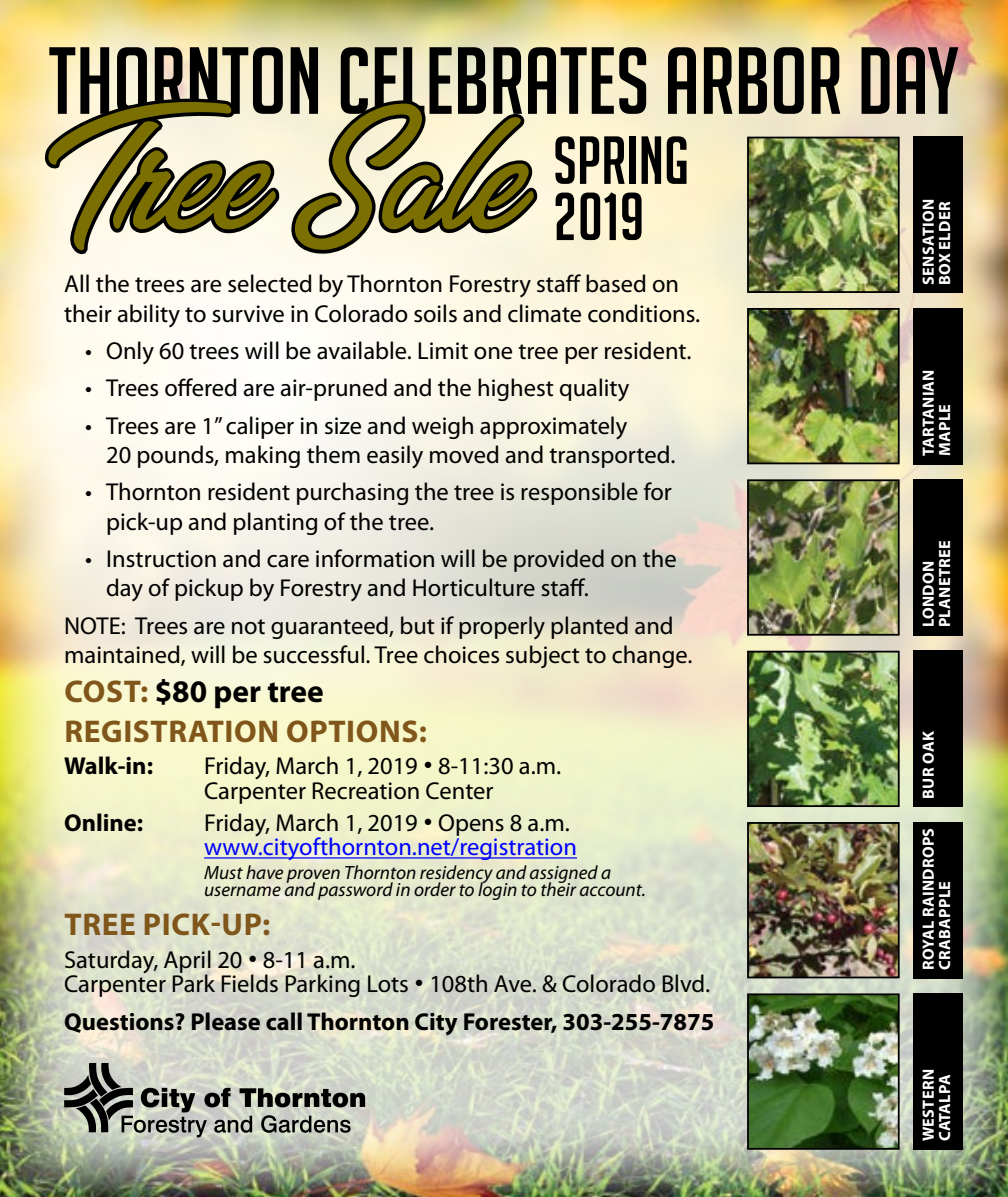
<style>
.page{position:relative;width:1008px;height:1197px;background:#fff}
.page>*{position:absolute;margin:0;border:0;box-sizing:border-box;transform-origin:0 0}
.t1{font:92.75px "Big Noodle Titling";color:#000}
.t2{font:66.15px/56.2px "Big Noodle Titling";color:#000}
.t3{font:700 31.5px/39.4px "Myriad Pro";letter-spacing:.02em;color:#80561b}
.t4{font:24.5px/29.4px "Myriad Pro";color:#000}
.t5{font:700 24.5px "Myriad Pro";color:#000}
.t6{font:24.5px/24.5px "Myriad Pro";color:#00f}
.t7{font:italic 19.25px/17.5px "Myriad Pro";color:#000}
.t8{font:700 16.28px/16.3px "Myriad Pro";letter-spacing:.02em;color:#fff}
.s1{color:#000}
.s2{font-family:"Aller"}
.s3{font-family:"Aller";color:#000}
</style>
<div class="page">
<img style="left:0;top:0;width:1008px;height:1197px">
<svg style="left:42px;top:95px;width:501px;height:165px;background:#f1ebd5"></svg>
<svg style="left:48px;top:102px;width:486px;height:148px;background:#ada77c"></svg>
<img style="left:750px;top:825px;width:147px;height:150px">
<div style="left:747px;top:822px;width:153px;height:156px;border:2px solid #000"></div>
<img style="left:750px;top:654px;width:147px;height:150px">
<div style="left:747px;top:651px;width:153px;height:156px;border:2px solid #000"></div>
<img style="left:750px;top:482px;width:147px;height:151px">
<div style="left:747px;top:479px;width:153px;height:157px;border:2px solid #000"></div>
<img style="left:750px;top:311px;width:147px;height:150px">
<div style="left:747px;top:308px;width:153px;height:156px;border:2px solid #000"></div>
<img style="left:750px;top:140px;width:147px;height:150px">
<div style="left:747px;top:137px;width:153px;height:156px;border:2px solid #000"></div>
<img style="left:750px;top:996px;width:147px;height:151px">
<div style="left:747px;top:993px;width:153px;height:157px;border:2px solid #000"></div>
<div style="left:914px;top:822px;width:49px;height:156px;background:#000"></div>
<div style="left:914px;top:651px;width:49px;height:156px;background:#000"></div>
<div style="left:914px;top:479px;width:49px;height:157px;background:#000"></div>
<div style="left:914px;top:308px;width:49px;height:156px;background:#000"></div>
<div style="left:914px;top:137px;width:49px;height:156px;background:#000"></div>
<div style="left:914px;top:993px;width:49px;height:157px;background:#000"></div>
<hr style="left:204px;top:857px;width:373px;height:2px;background:#00f">
<svg style="left:64px;top:1063px;width:301px;height:74px;background:#9fa299"></svg>
<h1 class="t1" style="left:48px;top:31px;width:912px">THORNTON CELEBRATES ARBOR DAY</h1>
<h2 class="t2" style="left:553px;top:132px;width:137px">SPRING<br>2019</h2>
<p class="t4" style="left:64px;top:270px;width:638px">All the trees are selected by Thornton Forestry staff based on their ability to survive in Colorado soils and climate conditions.</p>
<p class="t4" style="left:85px;top:337px;width:608px">• Only 60 trees will be available. Limit one tree per resident.</p>
<p class="t4" style="left:85px;top:374px;width:546px">• Trees offered are air-pruned and the highest quality</p>
<p class="t4" style="left:106px;top:411px;width:571px;text-indent:-21px">• Trees are 1” caliper in size and weigh approximately<br>20 pounds, making them easily moved and transported.</p>
<p class="t4" style="left:106px;top:478px;width:567px;text-indent:-21px">• Thornton resident purchasing the tree is responsible for pick-up and planting of the tree.</p>
<p class="t4" style="left:106px;top:544px;width:572px;text-indent:-21px">• Instruction and care information will be provided on the day of pickup by Forestry and Horticulture staff.</p>
<p class="t4" style="left:64px;top:611px;width:630px">NOTE: Trees are not guaranteed, but if properly planted and maintained, will be successful. Tree choices subject to change.</p>
<p class="t3" style="left:64px;top:673px;width:364px">COST: <span class="s1">$80 per tree<br></span>REGISTRATION OPTIONS:</p>
<p class="t5" style="left:64px;top:752px;width:90px">Walk-in:</p>
<p class="t4" style="left:204px;top:754px;width:359px;line-height:24.5px">Friday, March 1, 2019 <span class="s2">•</span> 8-11:30 a.m.<br>Carpenter Recreation Center</p>
<p class="t5" style="left:64px;top:809px;width:81px">Online:</p>
<p class="t6" style="left:204px;top:811px;width:374px"><span class="s1">Friday, March 1, 2019</span> <span class="s3">•</span> <span class="s1">Opens 8 a.m. </span>www.cityofthornton.net/registration</p>
<p class="t7" style="left:204px;top:864px;width:443px">Must have proven Thornton residency and assigned a username and password in order to login to their account.</p>
<p class="t3" style="left:64px;top:906px;width:207px">TREE PICK-UP:</p>
<p class="t4" style="left:64px;top:948px;width:648px;line-height:24.5px">Saturday, April 20 <span class="s2">•</span> 8-11 a.m.<br>Carpenter Park Fields Parking Lots <span class="s2">•</span> 108th Ave. &amp; Colorado Blvd.</p>
<p class="t5" style="left:64px;top:1008px;width:652px">Questions? Please call Thornton City Forester, 303-255-7875</p>
<p class="t8" style="left:920px;top:285px;width:87px;rotate:-90deg">SENSATION<br>BOX ELDER</p>
<p class="t8" style="left:920px;top:456px;width:88px;rotate:-90deg">TARTANIAN<br>MAPLE</p>
<p class="t8" style="left:920px;top:627px;width:88px;rotate:-90deg">LONDON<br>PLANETREE</p>
<p class="t8" style="left:920px;top:799px;width:69px;rotate:-90deg">BUR OAK</p>
<p class="t8" style="left:920px;top:970px;width:144px;rotate:-90deg">ROYAL RAINDROPS<br>CRABAPPLE</p>
<p class="t8" style="left:920px;top:1141px;width:74px;rotate:-90deg">WESTERN<br>CATALPA</p>
</div>
